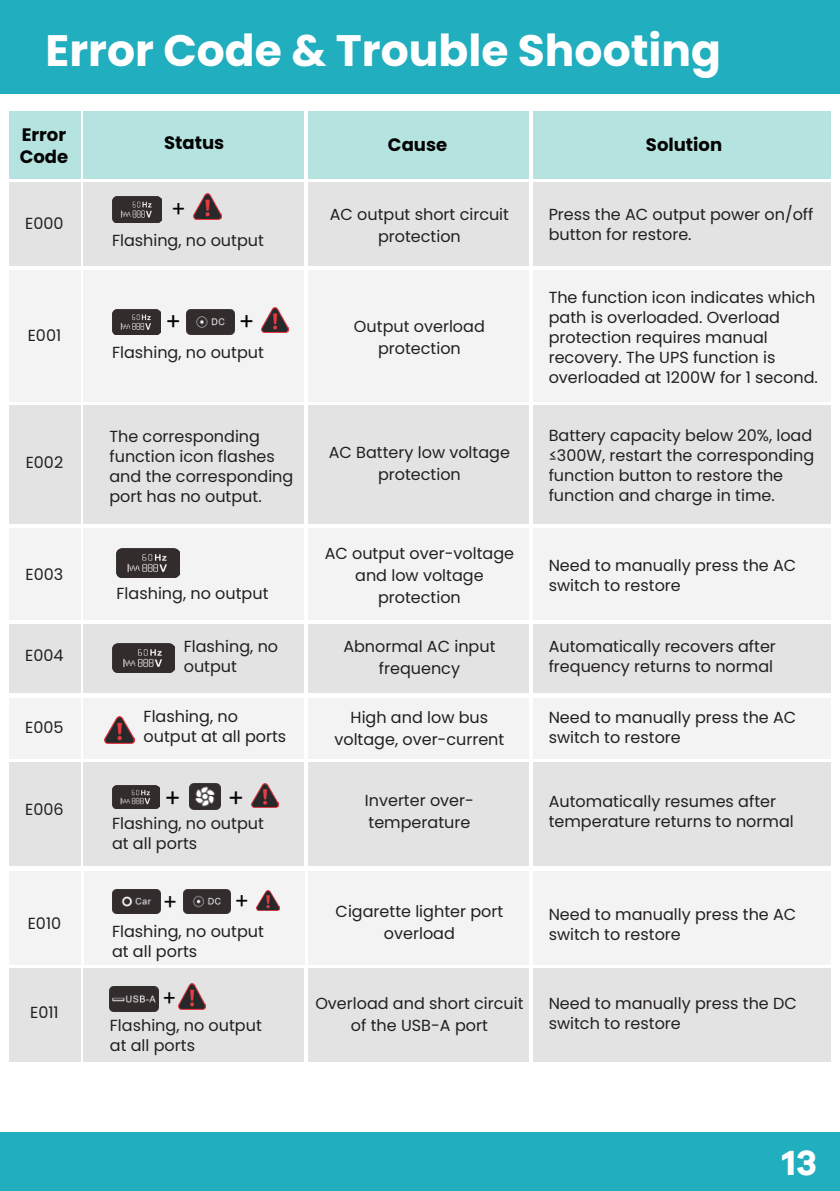
<style>
.page{position:relative;width:840px;height:1191px;background:#fff}
.page>*{position:absolute;margin:0;border:0;box-sizing:border-box;transform-origin:0 0}
.t1{font:700 44px "Poppins";color:#fff}
.t2{font:700 36px "Galano Grotesque DEMO";color:#fff}
.t3{font:29px "Calibri";color:#030303}
.t4{font:27.4px "Calibri";color:#030303}
.t5{font:25.6px "Calibri";color:#030303}
.t6{font:25px "Calibri";color:#030303}
.t7{font:700 18px/22px "Poppins";color:#030303}
.t8{font:16px/20px "Poppins";color:#231f20}
</style>
<div class="page">
<div style="left:0;top:1132px;width:839px;height:59px;background:#21aebe"></div>
<div style="left:533px;top:182px;width:297px;height:84px;background:#e3e3e3"></div>
<div style="left:9px;top:182px;width:71px;height:84px;background:#e3e3e3"></div>
<div style="left:533px;top:111px;width:297px;height:67px;background:#b5e3e0"></div>
<div style="left:9px;top:111px;width:71px;height:67px;background:#b5e3e0"></div>
<div style="left:533px;top:624px;width:297px;height:69px;background:#e3e3e3"></div>
<div style="left:9px;top:624px;width:71px;height:69px;background:#e3e3e3"></div>
<div style="left:533px;top:698px;width:297px;height:61px;background:#f3f3f3"></div>
<div style="left:9px;top:698px;width:71px;height:61px;background:#f3f3f3"></div>
<div style="left:533px;top:968px;width:297px;height:93px;background:#e3e3e3"></div>
<div style="left:9px;top:968px;width:71px;height:93px;background:#e3e3e3"></div>
<div style="left:533px;top:762px;width:297px;height:104px;background:#e3e3e3"></div>
<div style="left:9px;top:762px;width:71px;height:104px;background:#e3e3e3"></div>
<div style="left:533px;top:270px;width:297px;height:131px;background:#f3f3f3"></div>
<div style="left:9px;top:270px;width:71px;height:131px;background:#f3f3f3"></div>
<div style="left:533px;top:406px;width:297px;height:118px;background:#e3e3e3"></div>
<div style="left:9px;top:406px;width:71px;height:118px;background:#e3e3e3"></div>
<div style="left:533px;top:528px;width:297px;height:92px;background:#f3f3f3"></div>
<div style="left:9px;top:528px;width:71px;height:92px;background:#f3f3f3"></div>
<div style="left:533px;top:871px;width:297px;height:94px;background:#f3f3f3"></div>
<div style="left:9px;top:871px;width:71px;height:94px;background:#f3f3f3"></div>
<div style="left:0;top:0;width:839px;height:94px;background:#21aebe"></div>
<div style="left:308px;top:182px;width:220px;height:84px;background:#e3e3e3"></div>
<div style="left:308px;top:111px;width:220px;height:67px;background:#b5e3e0"></div>
<div style="left:308px;top:624px;width:220px;height:69px;background:#e3e3e3"></div>
<div style="left:308px;top:698px;width:220px;height:61px;background:#f3f3f3"></div>
<div style="left:308px;top:968px;width:220px;height:93px;background:#e3e3e3"></div>
<div style="left:308px;top:762px;width:220px;height:104px;background:#e3e3e3"></div>
<div style="left:308px;top:270px;width:220px;height:131px;background:#f3f3f3"></div>
<div style="left:308px;top:406px;width:220px;height:118px;background:#e3e3e3"></div>
<div style="left:308px;top:528px;width:220px;height:92px;background:#f3f3f3"></div>
<div style="left:308px;top:871px;width:220px;height:94px;background:#f3f3f3"></div>
<div style="left:84px;top:182px;width:220px;height:84px;background:#e3e3e3"></div>
<div style="left:84px;top:111px;width:220px;height:67px;background:#b5e3e0"></div>
<div style="left:84px;top:624px;width:220px;height:69px;background:#e3e3e3"></div>
<div style="left:84px;top:698px;width:220px;height:61px;background:#f3f3f3"></div>
<div style="left:84px;top:968px;width:220px;height:93px;background:#e3e3e3"></div>
<div style="left:84px;top:762px;width:220px;height:104px;background:#e3e3e3"></div>
<div style="left:84px;top:270px;width:220px;height:131px;background:#f3f3f3"></div>
<div style="left:84px;top:406px;width:220px;height:118px;background:#e3e3e3"></div>
<div style="left:84px;top:528px;width:220px;height:92px;background:#f3f3f3"></div>
<div style="left:84px;top:871px;width:220px;height:94px;background:#f3f3f3"></div>
<img style="left:112px;top:196px;width:49px;height:26px">
<img style="left:193px;top:194px;width:28px;height:26px">
<img style="left:112px;top:309px;width:48px;height:25px">
<img style="left:261px;top:308px;width:27px;height:25px">
<img style="left:186px;top:309px;width:48px;height:25px">
<img style="left:112px;top:643px;width:63px;height:29px">
<img style="left:116px;top:548px;width:63px;height:30px">
<img style="left:104px;top:716px;width:31px;height:27px">
<img style="left:112px;top:785px;width:47px;height:23px">
<img style="left:252px;top:784px;width:26px;height:23px">
<img style="left:190px;top:783px;width:30px;height:26px">
<img style="left:256px;top:890px;width:23px;height:20px">
<img style="left:183px;top:889px;width:47px;height:24px">
<img style="left:112px;top:889px;width:48px;height:24px">
<img style="left:110px;top:986px;width:49px;height:25px">
<img style="left:178px;top:984px;width:27px;height:25px">
<h1 class="t1" style="left:46px;top:25px;width:676px">Error Code &amp; Trouble Shooting</h1>
<p class="t7" style="left:20px;top:124px;width:50px">Error<br>Code</p>
<p class="t7" style="left:645px;top:134px;width:78px">Solution</p>
<p class="t7" style="left:164px;top:132px;width:62px">Status</p>
<p class="t7" style="left:388px;top:134px;width:61px">Cause</p>
<p class="t8" style="left:25px;top:213px;width:40px">E000</p>
<p class="t8" style="left:28px;top:325px;width:35px">E001</p>
<p class="t8" style="left:26px;top:452px;width:39px">E002</p>
<h3 class="t5" style="left:172px;top:189px;width:14px">+</h3>
<p class="t8" style="left:112px;top:231px;width:153px">Flashing, no output</p>
<h3 class="t4" style="left:166px;top:301px;width:15px">+</h3>
<h3 class="t4" style="left:240px;top:301px;width:15px">+</h3>
<p class="t8" style="left:112px;top:343px;width:153px">Flashing, no output</p>
<p class="t8" style="left:109px;top:426px;width:185px">The corresponding function icon flashes and the corresponding port has no output.</p>
<p class="t8" style="left:329px;top:203px;width:181px;line-height:22px;text-align:center">AC output short circuit protection</p>
<p class="t8" style="left:354px;top:315px;width:132px;line-height:22px;text-align:center">Output overload protection</p>
<p class="t8" style="left:328px;top:441px;width:182px;line-height:22px;text-align:center">AC Battery low voltage protection</p>
<p class="t8" style="left:548px;top:204px;width:266px">Press the AC output power on/off button for restore.</p>
<p class="t8" style="left:548px;top:287px;width:270px">The function icon indicates which path is overloaded. Overload protection requires manual recovery. The UPS function is overloaded at 1200W for 1 second.</p>
<p class="t8" style="left:548px;top:425px;width:267px">Battery capacity below 20%, load ≤300W, restart the corresponding function button to restore the function and charge in time.</p>
<p class="t8" style="left:324px;top:542px;width:191px;line-height:22px;text-align:center">AC output over-voltage and low voltage protection</p>
<p class="t8" style="left:26px;top:565px;width:39px">E003</p>
<p class="t8" style="left:548px;top:555px;width:249px">Need to manually press the AC switch to restore</p>
<p class="t8" style="left:116px;top:583px;width:153px">Flashing, no output</p>
<p class="t8" style="left:25px;top:645px;width:40px">E004</p>
<p class="t8" style="left:548px;top:636px;width:228px">Automatically recovers after frequency returns to normal</p>
<p class="t8" style="left:343px;top:635px;width:154px;line-height:22px;text-align:center">Abnormal AC input frequency</p>
<p class="t8" style="left:334px;top:706px;width:171px;line-height:22px;text-align:center">High and low bus voltage, over-current</p>
<p class="t8" style="left:184px;top:637px;width:96px">Flashing, no output</p>
<p class="t8" style="left:143px;top:706px;width:144px">Flashing, no output at all ports</p>
<p class="t8" style="left:25px;top:717px;width:40px">E005</p>
<p class="t8" style="left:548px;top:707px;width:249px">Need to manually press the AC switch to restore</p>
<h3 class="t3" style="left:165px;top:776px;width:16px">+</h3>
<h3 class="t3" style="left:229px;top:776px;width:16px">+</h3>
<p class="t8" style="left:364px;top:789px;width:110px;line-height:22px">Inverter over&shy;temperature</p>
<p class="t8" style="left:25px;top:800px;width:40px">E006</p>
<p class="t8" style="left:548px;top:792px;width:246px">Automatically resumes after temperature returns to normal</p>
<p class="t8" style="left:112px;top:813px;width:153px">Flashing, no output at all ports</p>
<p class="t8" style="left:28px;top:913px;width:35px">E010</p>
<h3 class="t5" style="left:164px;top:882px;width:14px">+</h3>
<h3 class="t5" style="left:235px;top:881px;width:14px">+</h3>
<p class="t8" style="left:112px;top:921px;width:153px">Flashing, no output at all ports</p>
<p class="t8" style="left:335px;top:900px;width:169px;line-height:22px;text-align:center">Cigarette lighter port overload</p>
<p class="t8" style="left:548px;top:904px;width:249px">Need to manually press the AC switch to restore</p>
<h3 class="t6" style="left:163px;top:979px;width:14px">+</h3>
<p class="t8" style="left:315px;top:992px;width:209px;line-height:22px;text-align:center">Overload and short circuit of the USB-A port</p>
<p class="t8" style="left:30px;top:1002px;width:30px">E011</p>
<p class="t8" style="left:548px;top:993px;width:249px">Need to manually press the DC switch to restore</p>
<p class="t8" style="left:110px;top:1015px;width:153px">Flashing, no output at all ports</p>
<h2 class="t2" style="left:781px;top:1147px;width:36px">13</h2>
</div>
